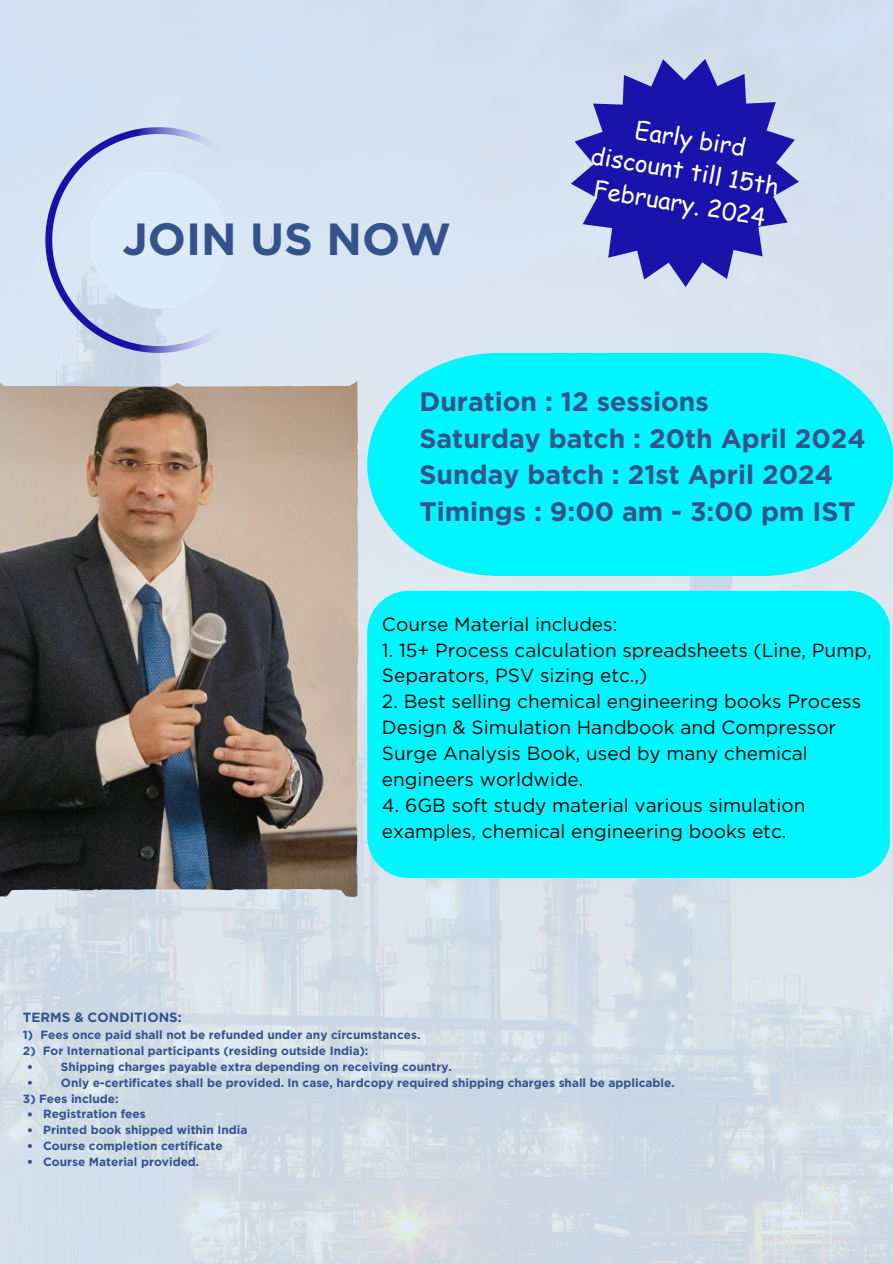
<style>
.page{position:relative;width:893px;height:1264px;background:#fff}
.page>*{position:absolute;margin:0;border:0;box-sizing:border-box;transform-origin:0 0}
.t1{font:700 45px "Gotham";color:#36528b}
.t2{font:700 26.55px/36.5px "Gotham";color:#36528b}
.t3{font:24px/32.5px "Comic Sans MS";color:#fff;text-align:center}
.t4{font:19.05px/25.8px "Gotham";color:#000}
.t5{font:700 13.35px "Gotham";color:#36528b}
.t6{font:700 11.85px "Gotham";color:#36528b}
</style>
<div class="page">
<img style="left:0;top:0;width:892px;height:1263px">
<svg style="left:45px;top:127px;width:226px;height:226px;background:#c7d3eb"></svg>
<div style="left:89px;top:171px;width:138px;height:137px;background:#dcebf9"></div>
<img style="left:0;top:380px;width:358px;height:516px">
<svg style="left:367px;top:353px;width:525px;height:223px;background:#16f4fd"></svg>
<svg style="left:571px;top:59px;width:227px;height:228px;background:#5e5dc3"></svg>
<div style="left:367px;top:591px;width:523px;height:287px;background:#00f6ff"></div>
<svg style="left:28px;top:1064px;width:4px;height:4px"></svg>
<svg style="left:28px;top:1080px;width:4px;height:4px"></svg>
<svg style="left:28px;top:1112px;width:4px;height:4px"></svg>
<svg style="left:28px;top:1128px;width:4px;height:4px"></svg>
<svg style="left:28px;top:1143px;width:4px;height:4px"></svg>
<svg style="left:28px;top:1159px;width:4px;height:4px"></svg>
<p class="t1" style="left:122px;top:212px;width:330px">JOIN US NOW</p>
<p class="t3" style="left:600px;top:105px;width:191px;rotate:10deg">Early bird discount till 15th<br>February. 2024</p>
<p class="t2" style="left:419px;top:384px;width:447px">Duration : 12 sessions<br>Saturday batch : 20th April 2024<br>Sunday batch : 21st April 2024<br>Timings : 9:00 am - 3:00 pm IST</p>
<p class="t4" style="left:382px;top:611px;width:237px">Course Material includes:</p>
<p class="t4" style="left:382px;top:637px;width:491px">1. 15+ Process calculation spreadsheets (Line, Pump,<br>Separators, PSV sizing etc.,)</p>
<p class="t4" style="left:382px;top:688px;width:480px">2. Best selling chemical engineering books Process Design &amp; Simulation Handbook and Compressor Surge Analysis Book, used by many chemical engineers worldwide.</p>
<p class="t4" style="left:382px;top:792px;width:425px">4. 6GB soft study material various simulation examples, chemical engineering books etc.</p>
<h1 class="t5" style="left:23px;top:1009px;width:160px">TERMS &amp; CONDITIONS:</h1>
<h1 class="t6" style="left:23px;top:1027px;width:399px">1) Fees once paid shall not be refunded under any circumstances.</h1>
<h1 class="t6" style="left:23px;top:1043px;width:347px">2) For International participants (residing outside India):</h1>
<h3 class="t6" style="left:61px;top:1059px;width:392px">Shipping charges payable extra depending on receiving country.</h3>
<h2 class="t6" style="left:61px;top:1075px;width:615px">Only e-certificates shall be provided. In case, hardcopy required shipping charges shall be applicable.</h2>
<h4 class="t6" style="left:23px;top:1091px;width:97px">3) Fees include:</h4>
<h5 class="t6" style="left:43px;top:1106px;width:104px">Registration fees</h5>
<p class="t6" style="left:43px;top:1122px;width:206px">Printed book shipped within India</p>
<p class="t6" style="left:43px;top:1138px;width:181px">Course completion certificate</p>
<h5 class="t6" style="left:43px;top:1154px;width:158px">Course Material provided.</h5>
</div>
